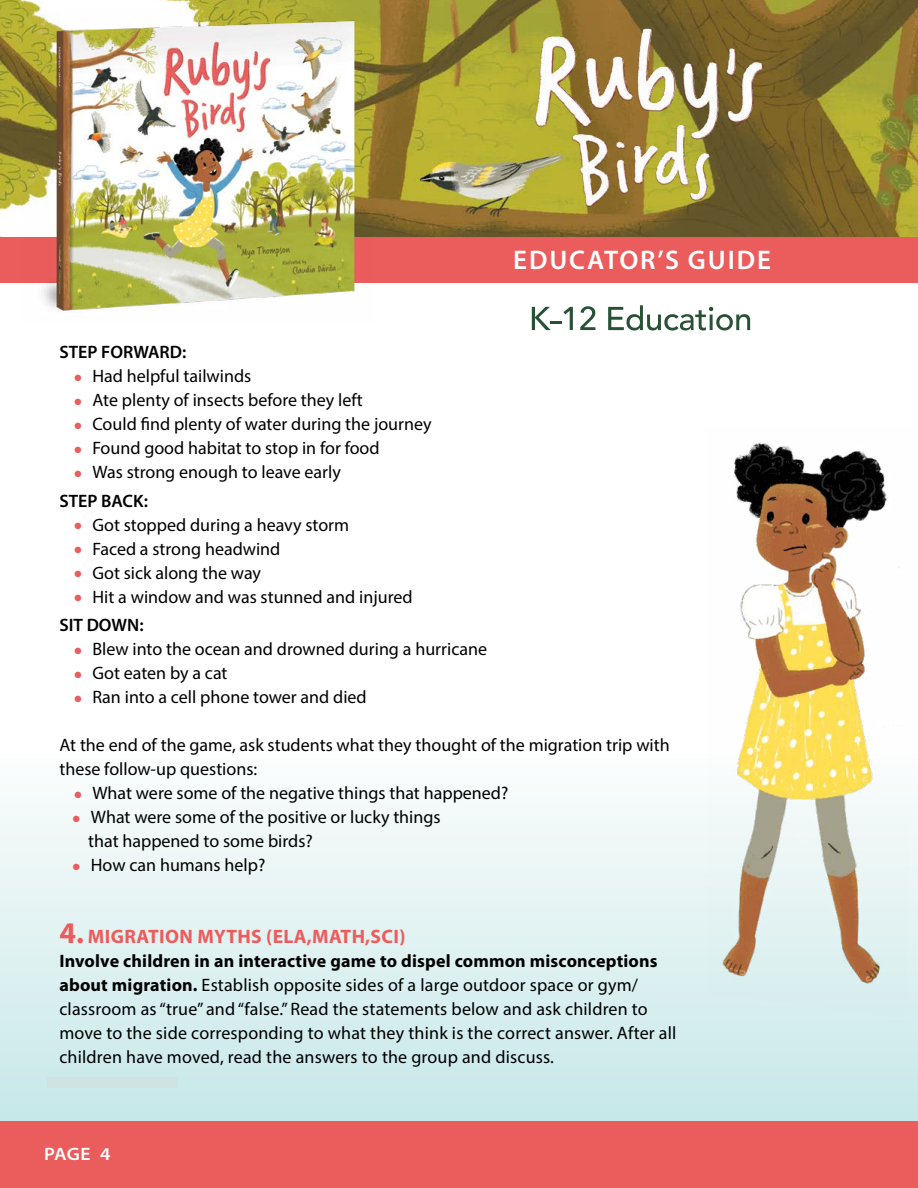
<style>
.page{position:relative;width:918px;height:1188px;background:#fff}
.page>*{position:absolute;margin:0;border:0;box-sizing:border-box;transform-origin:0 0}
.t1{font:600 27px "Myriad Pro";letter-spacing:.07em;color:#fff}
.t2{font:700 19.5px "Myriad Pro";letter-spacing:.02em;color:#ed5c5c}
.t3{font:18px/24px "Myriad Pro";color:#000}
.t4{font:600 18px "Myriad Pro";color:#000}
.t5{font:600 semi-expanded 18px "Myriad Pro";color:#fff}
.s1{color:#eb5c5c}
.s2{font-weight:600}
.s3{font-size:30px}
.s4{font-weight:700}
</style>
<div class="page">
<svg style="left:0;top:802px;width:918px;height:319px;background:#dcf0f0"></svg>
<img style="left:0;top:0;width:918px;height:237px">
<div style="left:0;top:237px;width:918px;height:45px;background:#eb5c5c"></div>
<div style="left:0;top:1121px;width:918px;height:67px;background:#eb5c5c"></div>
<img style="left:23px;top:10px;width:350px;height:301px">
<img style="left:512px;top:14px;width:285px;height:202px">
<img style="left:704px;top:442px;width:211px;height:575px">
<div style="left:47px;top:1077px;width:131px;height:11px;background:#cfe3e3"></div>
<svg style="left:532px;top:307px;width:41px;height:23px"></svg>
<svg style="left:580px;top:306px;width:15px;height:24px"></svg>
<svg style="left:608px;top:305px;width:142px;height:26px"></svg>
<h1 class="t1" style="left:513px;top:243px;width:259px">EDUCATOR’S GUIDE</h1>
<p class="t4" style="left:59px;top:341px;width:128px">STEP FORWARD:</p>
<p class="t3" style="left:74px;top:364px;width:178px"><span class="s1">●</span> Had helpful tailwinds</p>
<p class="t3" style="left:74px;top:388px;width:290px"><span class="s1">●</span> Ate plenty of insects before they left</p>
<p class="t3" style="left:74px;top:412px;width:359px"><span class="s1">●</span> Could find plenty of water during the journey</p>
<p class="t3" style="left:74px;top:436px;width:307px"><span class="s1">●</span> Found good habitat to stop in for food</p>
<p class="t3" style="left:59px;top:457px;width:283px;line-height:28.5px;text-indent:15px"><span class="s1">●</span> Was strong enough to leave early<br><span class="s2">STEP BACK:</span></p>
<p class="t3" style="left:74px;top:512px;width:276px"><span class="s1">●</span> Got stopped during a heavy storm</p>
<p class="t3" style="left:74px;top:536px;width:208px"><span class="s1">●</span> Faced a strong headwind</p>
<p class="t3" style="left:74px;top:560px;width:188px"><span class="s1">●</span> Got sick along the way</p>
<p class="t3" style="left:59px;top:582px;width:355px;line-height:28.5px;text-indent:15px"><span class="s1">●</span> Hit a window and was stunned and injured<br><span class="s2">SIT DOWN:</span></p>
<p class="t3" style="left:74px;top:637px;width:414px"><span class="s1">●</span> Blew into the ocean and drowned during a hurricane</p>
<p class="t3" style="left:74px;top:661px;width:155px"><span class="s1">●</span> Got eaten by a cat</p>
<p class="t3" style="left:74px;top:685px;width:294px"><span class="s1">●</span> Ran into a cell phone tower and died</p>
<p class="t3" style="left:59px;top:733px;width:612px">At the end of the game, ask students what they thought of the migration trip with these follow-up questions:</p>
<p class="t3" style="left:74px;top:781px;width:436px"><span class="s1">●</span> What were some of the negative things that happened?</p>
<p class="t3" style="left:88px;top:805px;width:354px;text-indent:-15px"><span class="s1">●</span> What were some of the positive or lucky things that happened to some birds?</p>
<p class="t3" style="left:73px;top:853px;width:194px"><span class="s1">●</span> How can humans help?</p>
<p class="t2" style="left:59px;top:924px;width:348px"><span class="s3">4.</span> MIGRATION MYTHS (ELA,MATH,SCI)</p>
<p class="t3" style="left:59px;top:949px;width:619px"><span class="s4">Involve children in an interactive game to dispel common misconceptions about migration.</span> Establish opposite sides of a large outdoor space or gym/ classroom as “true” and “false.” Read the statements below and ask children to move to the side corresponding to what they think is the correct answer. After all children have moved, read the answers to the group and discuss.</p>
<p class="t5" style="left:44px;top:1142px;width:68px">PAGE 4</p>
</div>
